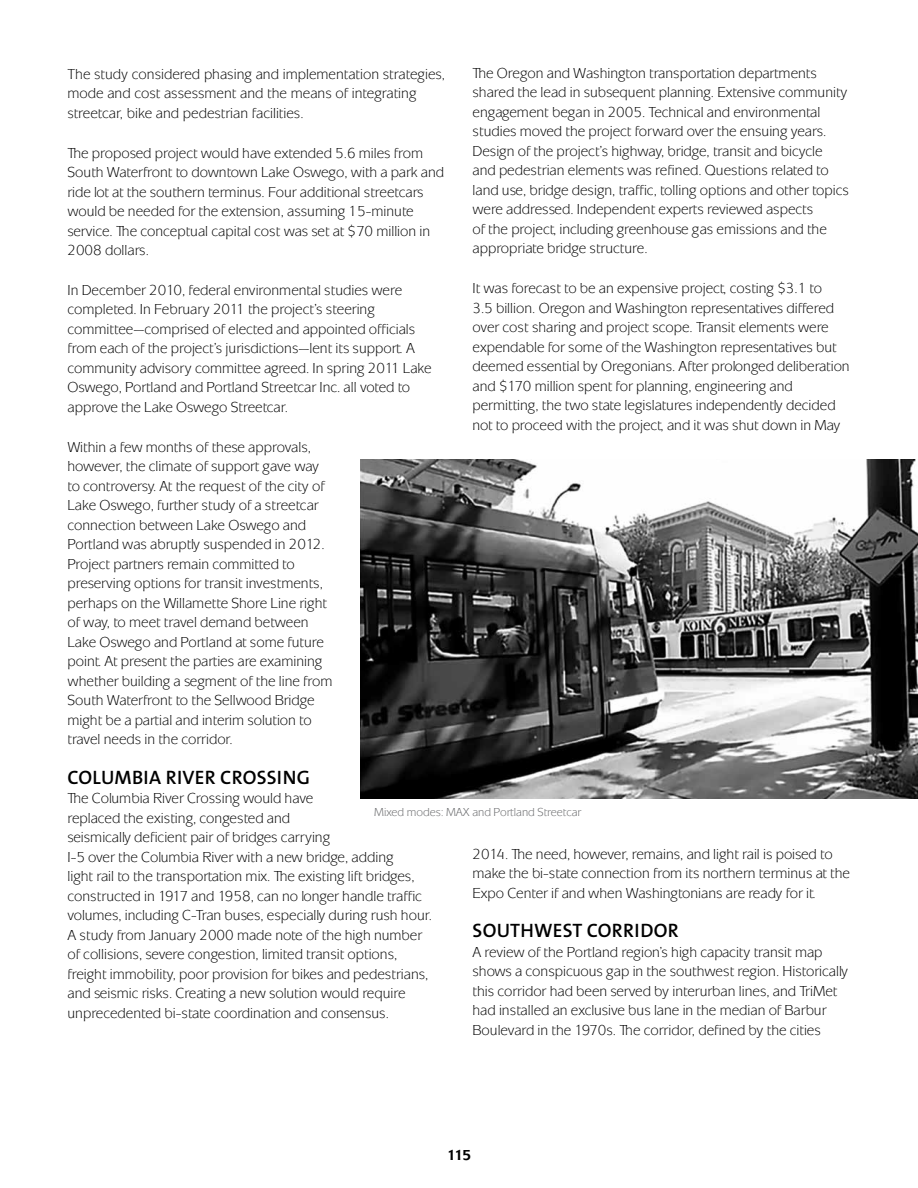
<style>
.page{position:relative;width:918px;height:1188px;background:#fff}
.page>*{position:absolute;margin:0;border:0;box-sizing:border-box;transform-origin:0 0}
.t1{font:600 19.5px "The Mix B W6";letter-spacing:.015em;color:#000}
.t2{font:15px/19.5px "Mixage ITC Std";color:#000}
.t3{font:15px/19.5px "Mixage ITC";color:#000}
.t4{font:700 15px "Mixage ITC";color:#000}
.t5{font:12px "Mixage ITC Std";color:#636466}
</style>
<div class="page">
<img style="left:361px;top:459px;width:557px;height:339px">
<p class="t2" style="left:472px;top:63px;width:378px">The Oregon and Washington transportation departments shared the lead in subsequent planning. Extensive community engagement began in 2005. Technical and environmental studies moved the project forward over the ensuing years.<br>Design of the project’s highway, bridge, transit and bicycle and pedestrian elements was refined. Questions related to land use, bridge design, traffic, tolling options and other topics were addressed. Independent experts reviewed aspects<br>of the project, including greenhouse gas emissions and the appropriate bridge structure.</p>
<p class="t2" style="left:472px;top:278px;width:379px">It was forecast to be an expensive project, costing $3.1 to<br>3.5 billion. Oregon and Washington representatives differed over cost sharing and project scope. Transit elements were expendable for some of the Washington representatives but deemed essential by Oregonians. After prolonged deliberation and $170 million spent for planning, engineering and permitting, the two state legislatures independently decided not to proceed with the project, and it was shut down in May</p>
<p class="t3" style="left:67px;top:64px;width:379px">The study considered phasing and implementation strategies, mode and cost assessment and the means of integrating streetcar, bike and pedestrian facilities.</p>
<p class="t2" style="left:67px;top:143px;width:378px">The proposed project would have extended 5.6 miles from South Waterfront to downtown Lake Oswego, with a park and ride lot at the southern terminus. Four additional streetcars would be needed for the extension, assuming 15-minute service. The conceptual capital cost was set at $70 million in 2008 dollars.</p>
<p class="t2" style="left:67px;top:280px;width:366px">In December 2010, federal environmental studies were completed. In February 2011 the project’s steering committee—comprised of elected and appointed officials from each of the project’s jurisdictions—lent its support. A community advisory committee agreed. In spring 2011 Lake Oswego, Portland and Portland Streetcar Inc. all voted to approve the Lake Oswego Streetcar.</p>
<p class="t2" style="left:67px;top:437px;width:267px">Within a few months of these approvals, however, the climate of support gave way to controversy. At the request of the city of Lake Oswego, further study of a streetcar connection between Lake Oswego and Portland was abruptly suspended in 2012.<br>Project partners remain committed to preserving options for transit investments, perhaps on the Willamette Shore Line right of way, to meet travel demand between Lake Oswego and Portland at some future point. At present the parties are examining whether building a segment of the line from South Waterfront to the Sellwood Bridge might be a partial and interim solution to travel needs in the corridor.</p>
<h1 class="t1" style="left:68px;top:765px;width:244px">COLUMBIA RIVER CROSSING</h1>
<p class="t2" style="left:68px;top:788px;width:366px">The Columbia River Crossing would have<br>replaced the existing, congested and<br>seismically deficient pair of bridges carrying<br>I-5 over the Columbia River with a new bridge, adding<br>light rail to the transportation mix. The existing lift bridges, constructed in 1917 and 1958, can no longer handle traffic volumes, including C-Tran buses, especially during rush hour.<br>A study from January 2000 made note of the high number of collisions, severe congestion, limited transit options, freight immobility, poor provision for bikes and pedestrians, and seismic risks. Creating a new solution would require unprecedented bi-state coordination and consensus.</p>
<p class="t5" style="left:374px;top:805px;width:209px">Mixed modes: MAX and Portland Streetcar</p>
<p class="t2" style="left:472px;top:844px;width:379px">2014. The need, however, remains, and light rail is poised to make the bi-state connection from its northern terminus at the<br>Expo Center if and when Washingtonians are ready for it.</p>
<h1 class="t1" style="left:473px;top:918px;width:208px">SOUTHWEST CORRIDOR</h1>
<p class="t2" style="left:472px;top:942px;width:377px">A review of the Portland region’s high capacity transit map shows a conspicuous gap in the southwest region. Historically this corridor had been served by interurban lines, and TriMet had installed an exclusive bus lane in the median of Barbur Boulevard in the 1970s. The corridor, defined by the cities</p>
<p class="t4" style="left:447px;top:1146px;width:26px">115</p>
</div>
